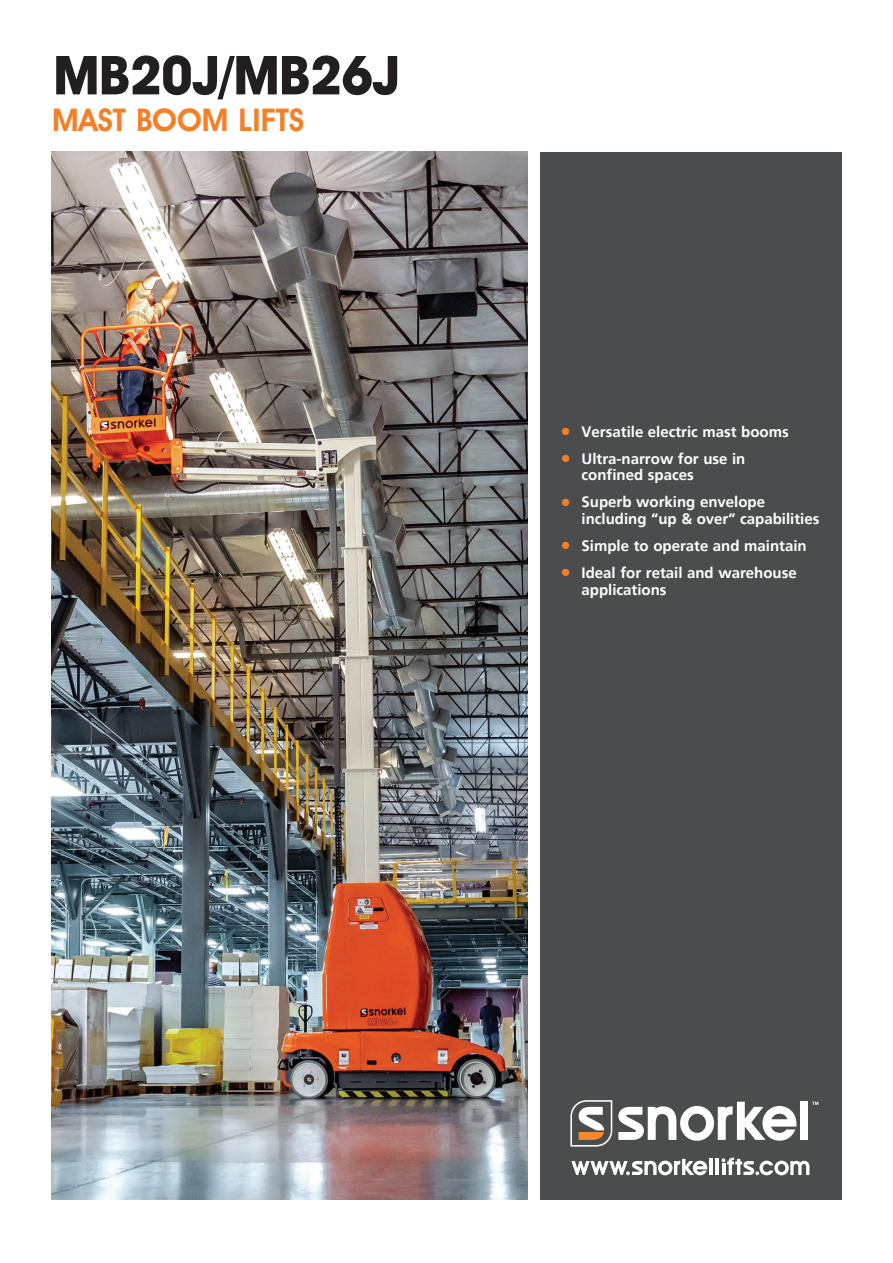
<style>
.page{position:relative;width:893px;height:1263px;background:#fff}
.page>*{position:absolute;margin:0;border:0;box-sizing:border-box;transform-origin:0 0}
.t1{font:700 54px "Avant Garde IT Cby BT";letter-spacing:-.015em;color:#231f20}
.t2{font:600 31.5px "Avant Garde IT Cby BT";color:#f47f26}
.t3{font:700 15px/16.5px "Frutiger";color:#fff}
.s1{font-size:21px;color:#f47f26}
</style>
<div class="page">
<div style="left:540px;top:152px;width:301px;height:1047px;background:#4b4c4d"></div>
<hr style="left:709px;top:1159px;width:3px;height:16px;background:#fff">
<hr style="left:716px;top:1159px;width:3px;height:16px;background:#fff">
<svg style="left:571px;top:1159px;width:136px;height:16px"></svg>
<svg style="left:722px;top:1157px;width:87px;height:18px"></svg>
<svg style="left:812px;top:1102px;width:6px;height:3px"></svg>
<div style="left:800px;top:1102px;width:8px;height:38px;background:#fff"></div>
<svg style="left:618px;top:1102px;width:178px;height:39px"></svg>
<svg style="left:570px;top:1100px;width:42px;height:46px"></svg>
<img style="left:51px;top:152px;width:476px;height:1047px">
<p class="t1" style="left:53px;top:42px;width:348px">MB20J/MB26J</p>
<p class="t2" style="left:52px;top:101px;width:253px">MAST BOOM LIFTS</p>
<p class="t3" style="left:560px;top:423px;width:230px"><span class="s1">•</span> Versatile electric mast booms</p>
<p class="t3" style="left:582px;top:450px;width:165px;text-indent:-21px"><span class="s1">•</span> Ultra-narrow for use in confined spaces</p>
<p class="t3" style="left:582px;top:494px;width:239px;text-indent:-21px"><span class="s1">•</span> Superb working envelope including “up &amp; over” capabilities</p>
<p class="t3" style="left:560px;top:538px;width:248px"><span class="s1">•</span> Simple to operate and maintain</p>
<p class="t3" style="left:582px;top:565px;width:217px;text-indent:-21px"><span class="s1">•</span> Ideal for retail and warehouse applications</p>
</div>
